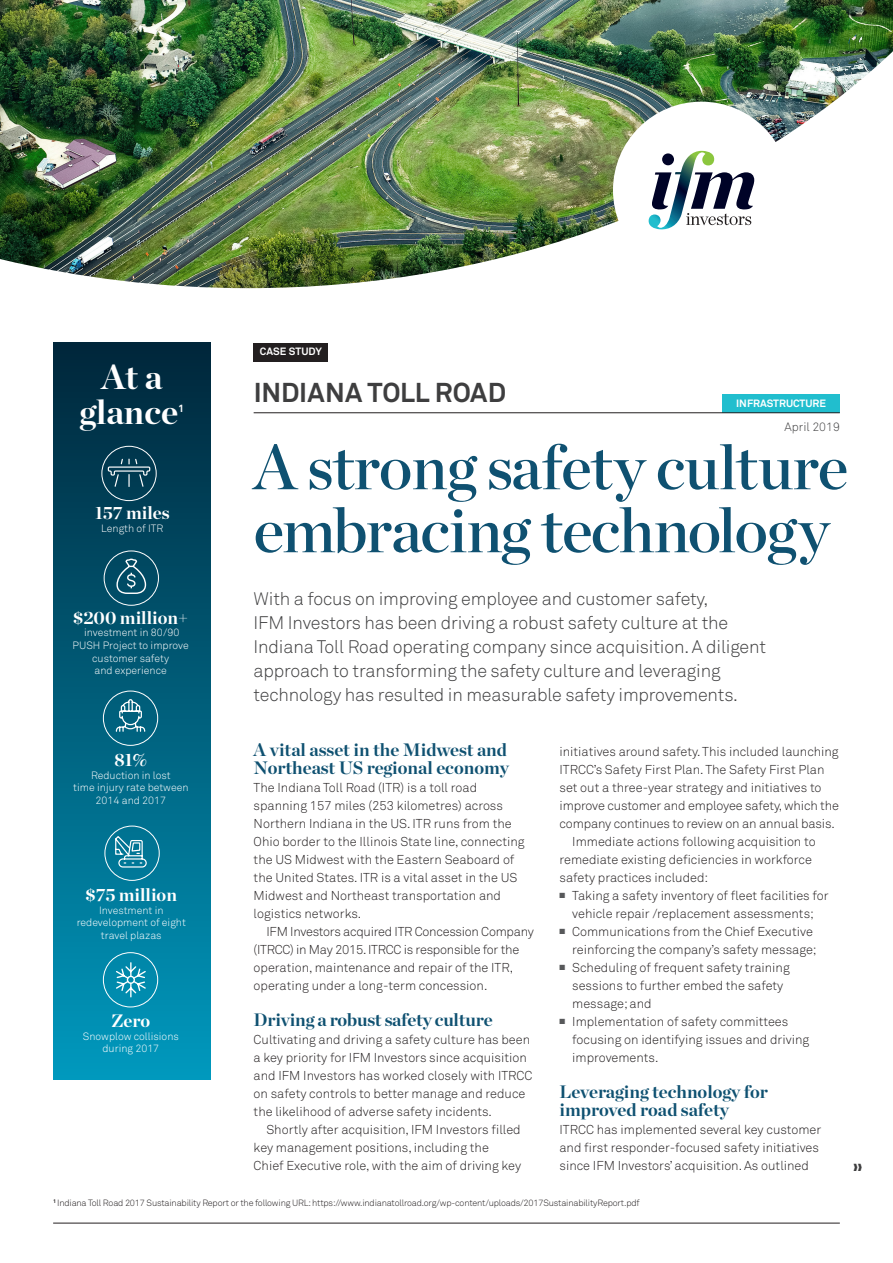
<style>
.page{position:relative;width:893px;height:1263px;background:#fff}
.page>*{position:absolute;margin:0;border:0;box-sizing:border-box;transform-origin:0 0}
.t1{font:63px/63px "Chronicle Display Semi";letter-spacing:-.015em;color:#0f5171}
.t2{font:700 34.35px/34.7px "Chronicle Display";color:#fff;text-align:center}
.Body_Copy{font:700 27px "Akkurat Std";letter-spacing:-.01em;color:#3e3e3f}
.Body_Copy-2{font:300 18px/24px "Akkurat Std";letter-spacing:-.01em;color:#3e3e3f}
.Body_Copy-3{font:700 18px/18px "Chronicle Display";color:#0f5171}
.Body_Copy-4{font:700 18px "Chronicle Display";color:#fff}
.Body_Copy-5{font:300 12.75px/18px "Akkurat Std";color:#231f20}
.Body_Copy-6{font:300 12.75px/18px "Akkurat Std";letter-spacing:-.02em;color:#231f20}
.Body_Copy-7{font:300 12px "Akkurat Std";color:#3e3e3f}
.Body_Copy-8{font:300 10.5px/12.6px "Akkurat Std";color:#fff;text-align:center}
.Body_Copy-9{font:700 10.5px "Akkurat Std";color:#fff}
.Body_Copy-10{font:300 9px "Akkurat Std";letter-spacing:-.02em;color:#231f20}
</style>
<div class="page">
<img style="left:0;top:0;width:893px;height:288px">
<div style="left:613px;top:102px;width:177px;height:177px;background:#fff;border-radius:50%"></div>
<svg style="left:649px;top:151px;width:105px;height:79px"></svg>
<div style="left:254px;top:343px;width:74px;height:18px;background:#231f20"></div>
<div style="left:53px;top:343px;width:158px;height:736px;background:linear-gradient(to bottom,#01273b,#029abe)"></div>
<div style="left:103px;top:691px;width:55px;height:55px;border:1px solid #fff;border-radius:50%"></div>
<div style="left:104px;top:551px;width:55px;height:55px;border:1px solid #fff;border-radius:50%"></div>
<div style="left:105px;top:826px;width:55px;height:55px;border:1px solid #fff;border-radius:50%"></div>
<div style="left:102px;top:446px;width:55px;height:55px;border:1px solid #fff;border-radius:50%"></div>
<div style="left:103px;top:952px;width:55px;height:55px;border:1px solid #fff;border-radius:50%"></div>
<hr style="left:53px;top:1223px;width:787px;height:1px;background:#231f20">
<svg style="left:115px;top:698px;width:31px;height:34px"></svg>
<svg style="left:116px;top:558px;width:31px;height:37px"></svg>
<svg style="left:107px;top:458px;width:44px;height:30px"></svg>
<svg style="left:114px;top:835px;width:33px;height:33px"></svg>
<svg style="left:115px;top:961px;width:32px;height:37px"></svg>
<div style="left:722px;top:394px;width:118px;height:19px;background:#21bece"></div>
<hr style="left:254px;top:412px;width:586px;height:1px;background:#231f20">
<p class="t2" style="left:80px;top:358px;width:100px">At a glance</p>
<p class="Body_Copy-9" style="left:178px;top:402px;width:7px">1</p>
<p class="Body_Copy-4" style="left:95px;top:498px;width:76px">157 miles</p>
<p class="Body_Copy-8" style="left:101px;top:522px;width:64px">Length of ITR</p>
<p class="Body_Copy-4" style="left:73px;top:603px;width:117px">$200 million+</p>
<p class="Body_Copy-8" style="left:73px;top:626px;width:118px">investment in 80/90<br>PUSH Project to improve customer safety<br>and experience</p>
<p class="Body_Copy-4" style="left:115px;top:745px;width:34px">81%</p>
<p class="Body_Copy-8" style="left:73px;top:768px;width:117px">Reduction in lost<br>time injury rate between<br>2014 and 2017</p>
<p class="Body_Copy-4" style="left:86px;top:880px;width:93px">$75 million</p>
<p class="Body_Copy-8" style="left:77px;top:903px;width:111px">Investment in redevelopment of eight travel plazas</p>
<p class="Body_Copy-4" style="left:111px;top:1006px;width:40px">Zero</p>
<p class="Body_Copy-8" style="left:83px;top:1030px;width:97px">Snowplow collisions during 2017</p>
<p class="Body_Copy-9" style="left:260px;top:345px;width:64px">CASE STUDY</p>
<p class="Body_Copy" style="left:254px;top:376px;width:254px">INDIANA TOLL ROAD</p>
<p class="Body_Copy-9" style="left:736px;top:397px;width:91px">INFRASTRUCTURE</p>
<p class="Body_Copy-7" style="left:784px;top:419px;width:57px">April 2019</p>
<p class="t1" style="left:254px;top:431px;width:596px">A strong safety culture embracing technology</p>
<p class="Body_Copy-2" style="left:254px;top:586px;width:514px">With a focus on improving employee and customer safety,<br>IFM Investors has been driving a robust safety culture at the Indiana Toll Road operating company since acquisition. A diligent approach to transforming the safety culture and leveraging technology has resulted in measurable safety improvements.</p>
<p class="Body_Copy-3" style="left:254px;top:739px;width:257px">A vital asset in the Midwest and<br>Northeast US regional economy</p>
<p class="Body_Copy-5" style="left:254px;top:779px;width:273px">The Indiana Toll Road (ITR) is a toll road spanning 157 miles (253 kilometres) across Northern Indiana in the US. ITR runs from the Ohio border to the Illinois State line, connecting the US Midwest with the Eastern Seaboard of the United States. ITR is a vital asset in the US Midwest and Northeast transportation and logistics networks.</p>
<p class="Body_Copy-6" style="left:254px;top:923px;width:282px;text-indent:13px">IFM Investors acquired ITR Concession Company (ITRCC) in May 2015. ITRCC is responsible for the operation, maintenance and repair of the ITR, operating under a long-term concession.</p>
<p class="Body_Copy-3" style="left:254px;top:1009px;width:240px">Driving a robust safety culture</p>
<p class="Body_Copy-5" style="left:254px;top:1031px;width:280px">Cultivating and driving a safety culture has been a key priority for IFM Investors since acquisition and IFM Investors has worked closely with ITRCC on safety controls to better manage and reduce the likelihood of adverse safety incidents.</p>
<p class="Body_Copy-5" style="left:254px;top:1121px;width:269px;text-indent:13px">Shortly after acquisition, IFM Investors filled key management positions, including the<br>Chief Executive role, with the aim of driving key</p>
<p class="Body_Copy-5" style="left:559px;top:743px;width:281px">initiatives around safety. This included launching ITRCC’s Safety First Plan. The Safety First Plan set out a three-year strategy and initiatives to improve customer and employee safety, which the company continues to review on an annual basis.</p>
<p class="Body_Copy-5" style="left:559px;top:833px;width:258px;text-indent:13px">Immediate actions following acquisition to remediate existing deficiencies in workforce safety practices included:</p>
<p class="Body_Copy-5" style="left:559px;top:887px;width:271px;text-align:center"><sup>■</sup> Taking a safety inventory of fleet facilities for vehicle repair /replacement assessments;</p>
<p class="Body_Copy-5" style="left:559px;top:923px;width:259px;text-align:right"><sup>■</sup> Communications from the Chief Executive reinforcing the company’s safety message;</p>
<p class="Body_Copy-5" style="left:572px;top:959px;width:219px;text-indent:-13px"><sup>■</sup> Scheduling of frequent safety training sessions to further embed the safety message; and</p>
<p class="Body_Copy-5" style="left:572px;top:1013px;width:238px;text-indent:-13px"><sup>■</sup> Implementation of safety committees focusing on identifying issues and driving improvements.</p>
<p class="Body_Copy-3" style="left:559px;top:1081px;width:210px">Leveraging technology for improved road safety</p>
<p class="Body_Copy-5" style="left:559px;top:1121px;width:263px">ITRCC has implemented several key customer and first responder-focused safety initiatives since IFM Investors’ acquisition. As outlined</p>
<p class="Body_Copy-10" style="left:53px;top:1198px;width:588px"><sup>1</sup> Indiana Toll Road 2017 Sustainability Report or the following URL: https://www.indianatollroad.org/wp-content/uploads/2017SustainabilityReport.pdf</p>
</div>
